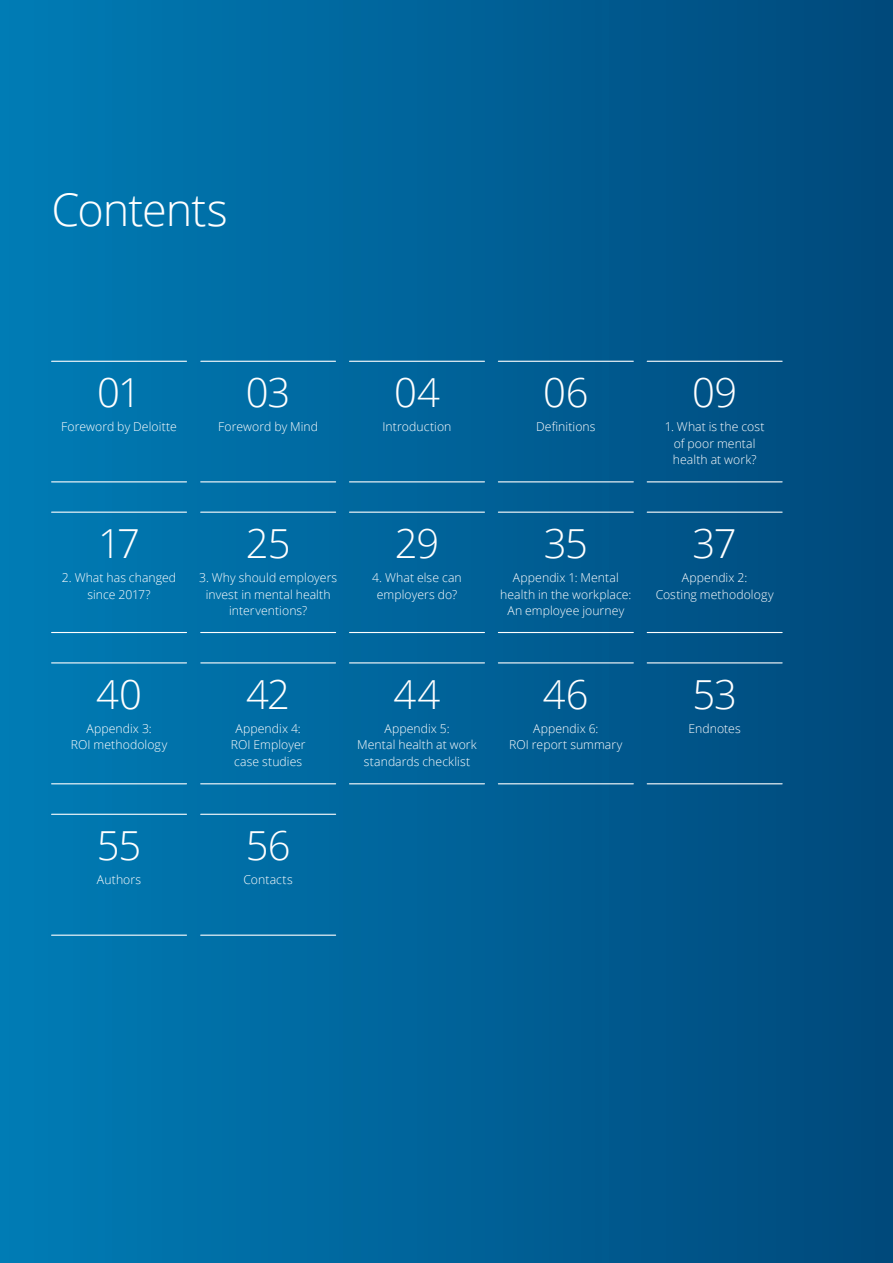
<style>
.page{position:relative;width:893px;height:1263px;background:#fff}
.page>*{position:absolute;margin:0;border:0;box-sizing:border-box;transform-origin:0 0}
.Contents_Heading{font:300 45px "Open Sans";letter-spacing:-.02em;color:#fff}
.Pull_out_XXL_light_c{font:300 40.05px "Open Sans";letter-spacing:-.025em;color:#fff}
.Introduction__11_15p{font:300 12.3px/16.6px "Open Sans";letter-spacing:.005em;color:#fff;text-align:center}
</style>
<div class="page">
<div style="left:0;top:0;width:892px;height:1263px;background:linear-gradient(to right,#017db6,#00497b)"></div>
<hr style="left:52px;top:361px;width:135px;height:1px;background:#fff">
<hr style="left:52px;top:481px;width:135px;height:1px;background:#fff">
<hr style="left:201px;top:361px;width:134px;height:1px;background:#fff">
<hr style="left:201px;top:481px;width:135px;height:1px;background:#fff">
<hr style="left:349px;top:361px;width:135px;height:1px;background:#fff">
<hr style="left:349px;top:481px;width:135px;height:1px;background:#fff">
<hr style="left:498px;top:361px;width:135px;height:1px;background:#fff">
<hr style="left:498px;top:481px;width:135px;height:1px;background:#fff">
<hr style="left:647px;top:361px;width:135px;height:1px;background:#fff">
<hr style="left:647px;top:481px;width:135px;height:1px;background:#fff">
<hr style="left:52px;top:512px;width:135px;height:1px;background:#fff">
<hr style="left:52px;top:632px;width:135px;height:1px;background:#fff">
<hr style="left:201px;top:512px;width:135px;height:1px;background:#fff">
<hr style="left:201px;top:632px;width:135px;height:1px;background:#fff">
<hr style="left:349px;top:512px;width:135px;height:1px;background:#fff">
<hr style="left:349px;top:632px;width:135px;height:1px;background:#fff">
<hr style="left:647px;top:512px;width:135px;height:1px;background:#fff">
<hr style="left:647px;top:632px;width:135px;height:1px;background:#fff">
<hr style="left:498px;top:512px;width:135px;height:1px;background:#fff">
<hr style="left:498px;top:632px;width:135px;height:1px;background:#fff">
<hr style="left:52px;top:662px;width:135px;height:1px;background:#fff">
<hr style="left:52px;top:783px;width:135px;height:1px;background:#fff">
<hr style="left:201px;top:662px;width:134px;height:1px;background:#fff">
<hr style="left:201px;top:783px;width:135px;height:1px;background:#fff">
<hr style="left:349px;top:662px;width:135px;height:1px;background:#fff">
<hr style="left:349px;top:783px;width:135px;height:1px;background:#fff">
<hr style="left:498px;top:662px;width:135px;height:1px;background:#fff">
<hr style="left:498px;top:783px;width:135px;height:1px;background:#fff">
<hr style="left:647px;top:662px;width:135px;height:1px;background:#fff">
<hr style="left:647px;top:783px;width:135px;height:1px;background:#fff">
<hr style="left:201px;top:814px;width:135px;height:1px;background:#fff">
<hr style="left:201px;top:935px;width:135px;height:1px;background:#fff">
<hr style="left:52px;top:814px;width:135px;height:1px;background:#fff">
<hr style="left:52px;top:935px;width:135px;height:1px;background:#fff">
<p class="Contents_Heading" style="left:52px;top:179px;width:178px">Contents</p>
<p class="Pull_out_XXL_light_c" style="left:97px;top:365px;width:46px">01</p>
<p class="Introduction__11_15p" style="left:61px;top:418px;width:117px">Foreword by Deloitte</p>
<p class="Pull_out_XXL_light_c" style="left:246px;top:365px;width:46px">03</p>
<p class="Introduction__11_15p" style="left:218px;top:418px;width:102px">Foreword by Mind</p>
<p class="Pull_out_XXL_light_c" style="left:394px;top:365px;width:47px">04</p>
<p class="Introduction__11_15p" style="left:383px;top:418px;width:70px">Introduction</p>
<p class="Pull_out_XXL_light_c" style="left:543px;top:365px;width:47px">06</p>
<p class="Introduction__11_15p" style="left:536px;top:418px;width:61px">Definitions</p>
<p class="Pull_out_XXL_light_c" style="left:98px;top:516px;width:43px">17</p>
<p class="Introduction__11_15p" style="left:62px;top:569px;width:116px">2. What has changed since 2017?</p>
<p class="Pull_out_XXL_light_c" style="left:246px;top:516px;width:46px">25</p>
<p class="Introduction__11_15p" style="left:199px;top:569px;width:140px">3. Why should employers invest in mental health interventions?</p>
<p class="Pull_out_XXL_light_c" style="left:395px;top:516px;width:46px">29</p>
<p class="Introduction__11_15p" style="left:372px;top:569px;width:91px">4. What else can employers do?</p>
<p class="Pull_out_XXL_light_c" style="left:96px;top:666px;width:48px">40</p>
<p class="Introduction__11_15p" style="left:71px;top:720px;width:98px">Appendix 3:<br>ROI methodology</p>
<p class="Pull_out_XXL_light_c" style="left:246px;top:666px;width:45px">42</p>
<p class="Introduction__11_15p" style="left:231px;top:720px;width:76px">Appendix 4:<br>ROI Employer case studies</p>
<p class="Pull_out_XXL_light_c" style="left:394px;top:666px;width:48px">44</p>
<p class="Introduction__11_15p" style="left:357px;top:720px;width:121px">Appendix 5:<br>Mental health at work standards checklist</p>
<p class="Pull_out_XXL_light_c" style="left:544px;top:516px;width:46px">35</p>
<p class="Introduction__11_15p" style="left:500px;top:569px;width:133px">Appendix 1: Mental health in the workplace:<br>An employee journey</p>
<p class="Pull_out_XXL_light_c" style="left:543px;top:666px;width:47px">46</p>
<p class="Introduction__11_15p" style="left:509px;top:720px;width:115px">Appendix 6:<br>ROI report summary</p>
<p class="Pull_out_XXL_light_c" style="left:97px;top:818px;width:46px">55</p>
<p class="Introduction__11_15p" style="left:97px;top:871px;width:46px">Authors</p>
<p class="Pull_out_XXL_light_c" style="left:246px;top:818px;width:46px">56</p>
<p class="Introduction__11_15p" style="left:244px;top:871px;width:51px">Contacts</p>
<p class="Pull_out_XXL_light_c" style="left:692px;top:365px;width:47px">09</p>
<p class="Introduction__11_15p" style="left:665px;top:418px;width:101px">1. What is the cost of poor mental health at work?</p>
<p class="Pull_out_XXL_light_c" style="left:693px;top:516px;width:46px">37</p>
<p class="Introduction__11_15p" style="left:656px;top:569px;width:119px">Appendix 2:<br>Costing methodology</p>
<p class="Pull_out_XXL_light_c" style="left:692px;top:666px;width:46px">53</p>
<p class="Introduction__11_15p" style="left:688px;top:720px;width:54px">Endnotes</p>
</div>
